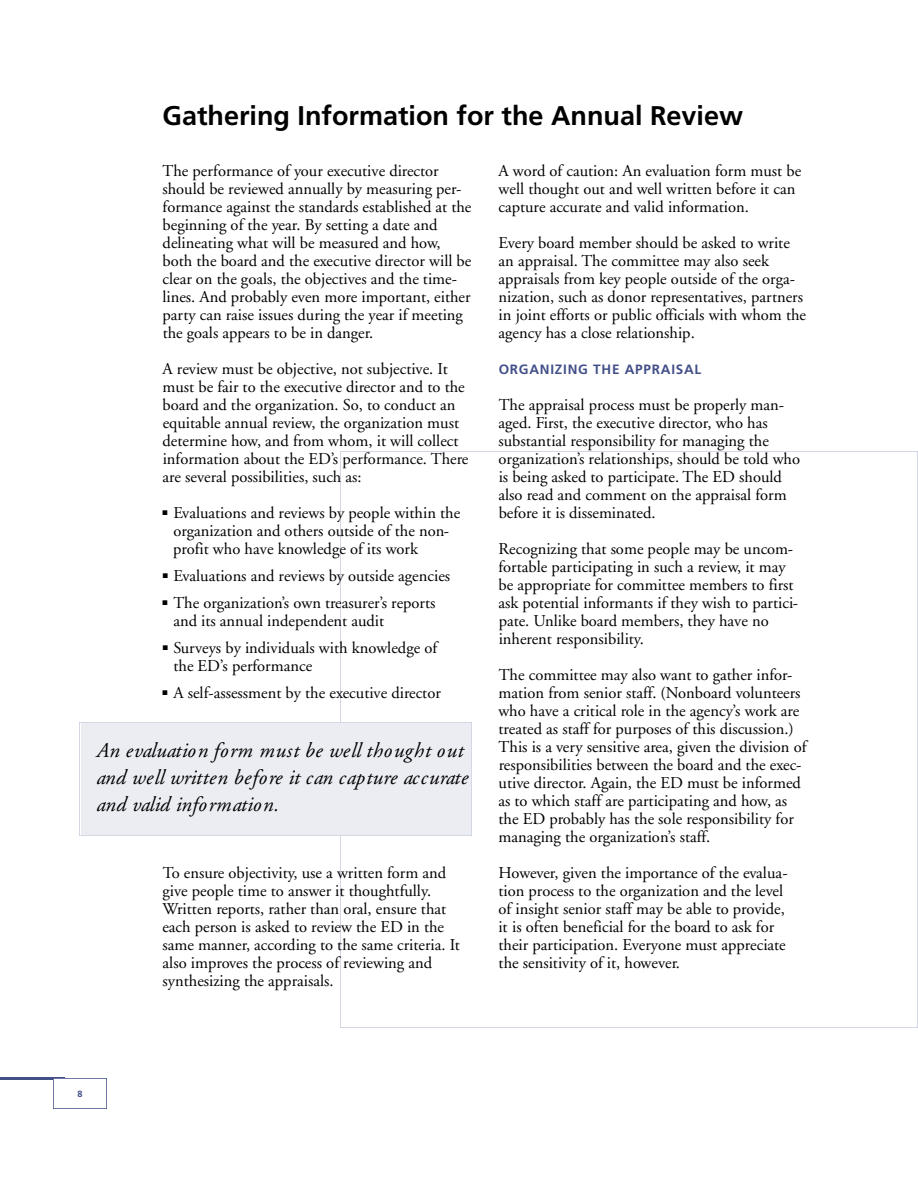
<style>
.page{position:relative;width:918px;height:1188px;background:#fff}
.page>*{position:absolute;margin:0;border:0;box-sizing:border-box;transform-origin:0 0}
.t1{font:700 27px "Frutiger";color:#000}
.t2{font:italic 21px/27px "Adobe Garamond";color:#000}
.t3{font:16.5px/18px "Adobe Garamond";color:#000}
.t4{font:700 13.5px "Frutiger";letter-spacing:.055em;color:#435088}
.t5{font:700 9px "Frutiger";color:#435088}
</style>
<div class="page">
<hr style="left:0;top:1077px;width:65px;height:3px;background:#435088">
<img style="left:53px;top:1078px;width:54px;height:30px">
<h1 class="t1" style="left:163px;top:105px;width:582px">Gathering Information for the Annual Review</h1>
<p class="t3" style="left:162px;top:163px;width:311px">The performance of your executive director should be reviewed annually by measuring per&shy;formance against the standards established at the beginning of the year. By setting a date and delineating what will be measured and how, both the board and the executive director will be clear on the goals, the objectives and the time&shy;lines. And probably even more important, either party can raise issues during the year if meeting the goals appears to be in danger.</p>
<p class="t3" style="left:162px;top:361px;width:307px">A review must be objective, not subjective. It must be fair to the executive director and to the board and the organization. So, to conduct an equitable annual review, the organization must determine how, and from whom, it will collect information about the ED’s performance. There are several possibilities, such as:</p>
<p class="t3" style="left:173px;top:505px;width:288px;text-indent:-11px">■ Evaluations and reviews by people within the organization and others outside of the non&shy;profit who have knowledge of its work</p>
<p class="t3" style="left:163px;top:568px;width:289px">■ Evaluations and reviews by outside agencies</p>
<p class="t3" style="left:173px;top:595px;width:264px;text-indent:-11px">■ The organization’s own treasurer’s reports and its annual independent audit</p>
<p class="t3" style="left:174px;top:640px;width:265px;text-indent:-11px">■ Surveys by individuals with knowledge of the ED’s performance</p>
<p class="t3" style="left:163px;top:685px;width:280px">■ A self-assessment by the executive director</p>
<p class="t2" style="left:96px;top:739px;width:374px">An evaluation form must be well thought out and well written before it can capture accurate and valid information.</p>
<p class="t3" style="left:162px;top:865px;width:299px">To ensure objectivity, use a written form and give people time to answer it thoughtfully.<br>Written reports, rather than oral, ensure that each person is asked to review the ED in the same manner, according to the same criteria. It also improves the process of reviewing and synthesizing the appraisals.</p>
<p class="t3" style="left:498px;top:163px;width:304px">A word of caution: An evaluation form must be well thought out and well written before it can capture accurate and valid information.</p>
<p class="t3" style="left:498px;top:235px;width:309px">Every board member should be asked to write an appraisal. The committee may also seek appraisals from key people outside of the orga&shy;nization, such as donor representatives, partners in joint efforts or public officials with whom the agency has a close relationship.</p>
<p class="t4" style="left:499px;top:363px;width:204px">ORGANIZING THE APPRAISAL</p>
<p class="t3" style="left:499px;top:397px;width:303px">The appraisal process must be properly man&shy;aged. First, the executive director, who has substantial responsibility for managing the organization’s relationships, should be told who is being asked to participate. The ED should also read and comment on the appraisal form before it is disseminated.</p>
<p class="t3" style="left:498px;top:541px;width:301px">Recognizing that some people may be uncom&shy;fortable participating in such a review, it may be appropriate for committee members to first ask potential informants if they wish to partici&shy;pate. Unlike board members, they have no inherent responsibility.</p>
<p class="t3" style="left:498px;top:667px;width:310px">The committee may also want to gather infor&shy;mation from senior staff. (Nonboard volunteers who have a critical role in the agency’s work are treated as staff for purposes of this discussion.)<br>This is a very sensitive area, given the division of responsibilities between the board and the exec&shy;utive director. Again, the ED must be informed as to which staff are participating and how, as the ED probably has the sole responsibility for managing the organization’s staff.</p>
<p class="t3" style="left:498px;top:865px;width:291px">However, given the importance of the evalua&shy;tion process to the organization and the level of insight senior staff may be able to provide, it is often beneficial for the board to ask for their participation. Everyone must appreciate the sensitivity of it, however.</p>
<p class="t5" style="left:78px;top:1090px;width:7px">8</p>
</div>
